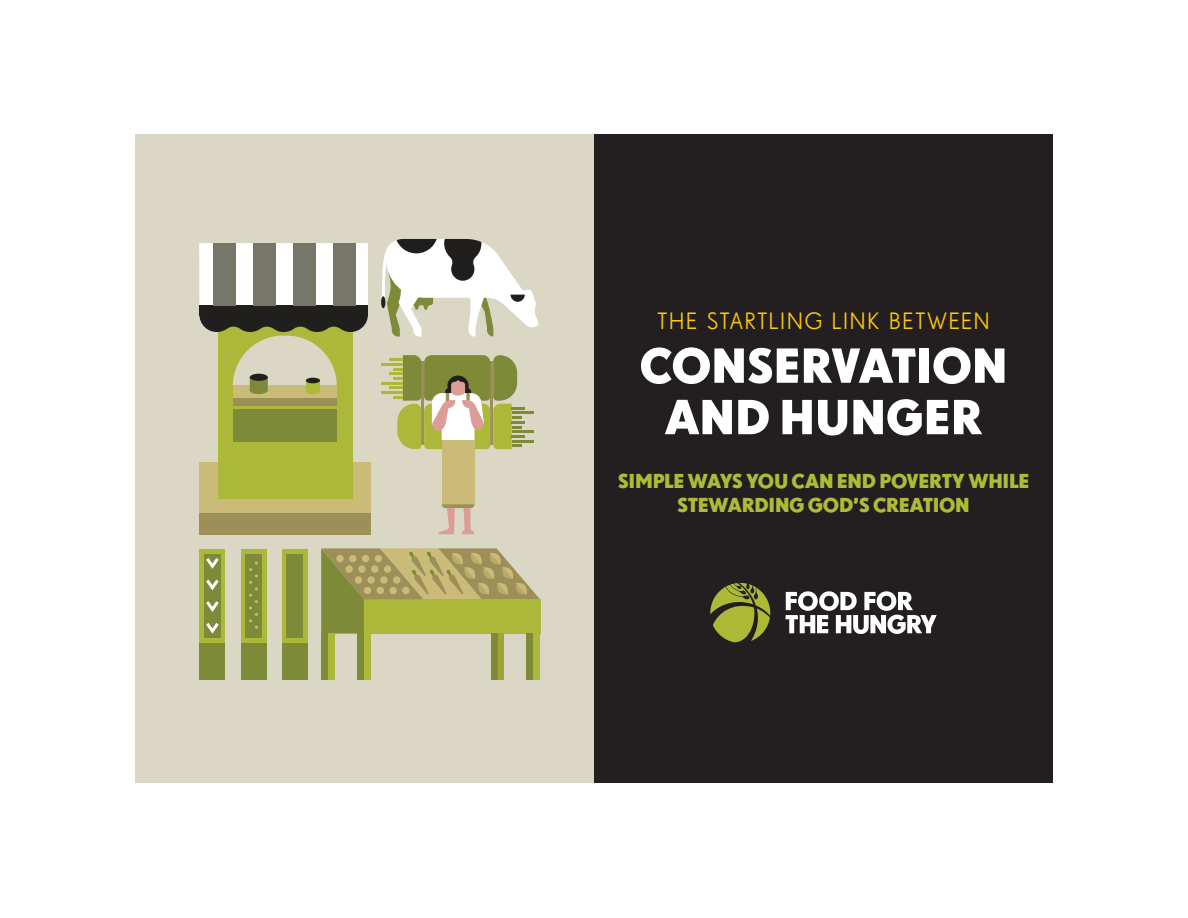
<style>
.page{position:relative;width:1188px;height:918px;background:#fff}
.page>*{position:absolute;margin:0;border:0;box-sizing:border-box;transform-origin:0 0}
.Heading-Centered{font:700 51.45px/51.4px "Drescher Grotesk BT";letter-spacing:-.005em;color:#fff;text-align:center}
.Heading-Centered-2{font:24px "Drescher Grotesk BT";letter-spacing:.05em;color:#feca0a}
.Heading-Centered-3{font:700 21px/24px "Drescher Grotesk BT";letter-spacing:-.02em;color:#aebb37;text-align:center}
</style>
<div class="page">
<div style="left:135px;top:135px;width:698px;height:648px;background:#dad7c5"></div>
<div style="left:594px;top:135px;width:459px;height:648px;background:#231f20"></div>
<div style="left:364px;top:633px;width:7px;height:47px;background:#acb839"></div>
<div style="left:357px;top:633px;width:7px;height:47px;background:#7d8a37"></div>
<div style="left:328px;top:633px;width:7px;height:47px;background:#acb839"></div>
<div style="left:321px;top:633px;width:7px;height:47px;background:#7d8a37"></div>
<div style="left:533px;top:633px;width:7px;height:47px;background:#acb839"></div>
<div style="left:526px;top:633px;width:7px;height:47px;background:#7d8a37"></div>
<div style="left:498px;top:633px;width:6px;height:47px;background:#9ea437"></div>
<div style="left:491px;top:633px;width:7px;height:47px;background:#7d8a37"></div>
<hr style="left:512px;top:412px;width:21px;height:2px;background:#7d8a37">
<hr style="left:512px;top:430px;width:21px;height:3px;background:#7d8a37">
<hr style="left:512px;top:440px;width:21px;height:2px;background:#7d8a37">
<hr style="left:381px;top:363px;width:22px;height:3px;background:#acb839">
<hr style="left:381px;top:382px;width:22px;height:2px;background:#acb839">
<hr style="left:381px;top:391px;width:22px;height:3px;background:#acb839">
<div style="left:442px;top:440px;width:33px;height:65px;background:#cbbb78"></div>
<svg style="left:438px;top:504px;width:37px;height:30px"></svg>
<svg style="left:381px;top:239px;width:158px;height:98px"></svg>
<div style="left:199px;top:463px;width:172px;height:50px;background:#cbbb78"></div>
<div style="left:199px;top:513px;width:172px;height:21px;background:#9c8f57"></div>
<div style="left:218px;top:325px;width:134px;height:174px;background:#acb839"></div>
<div style="left:233px;top:386px;width:104px;height:12px;background:#cbbb78"></div>
<div style="left:233px;top:398px;width:104px;height:7px;background:#9c8f57"></div>
<div style="left:233px;top:409px;width:104px;height:33px;background:#7d8a37"></div>
<div style="left:199px;top:243px;width:169px;height:62px;background:#fff"></div>
<div style="left:199px;top:549px;width:26px;height:94px;background:#acb839"></div>
<div style="left:204px;top:554px;width:16px;height:83px;background:#7d8a37"></div>
<div style="left:199px;top:643px;width:26px;height:37px;background:#7d8a37"></div>
<div style="left:241px;top:549px;width:26px;height:94px;background:#acb839"></div>
<div style="left:246px;top:554px;width:16px;height:83px;background:#7d8a37"></div>
<div style="left:241px;top:643px;width:26px;height:37px;background:#7d8a37"></div>
<div style="left:282px;top:549px;width:26px;height:94px;background:#acb839"></div>
<div style="left:287px;top:554px;width:16px;height:83px;background:#7d8a37"></div>
<div style="left:282px;top:643px;width:26px;height:37px;background:#7d8a37"></div>
<svg style="left:206px;top:555px;width:15px;height:81px"></svg>
<svg style="left:249px;top:562px;width:9px;height:67px"></svg>
<svg style="left:389px;top:355px;width:136px;height:94px"></svg>
<svg style="left:199px;top:316px;width:169px;height:78px"></svg>
<div style="left:199px;top:305px;width:169px;height:11px;background:#211e1e"></div>
<div style="left:214px;top:243px;width:22px;height:62px;background:#777769"></div>
<div style="left:254px;top:243px;width:22px;height:62px;background:#777769"></div>
<div style="left:294px;top:243px;width:22px;height:62px;background:#777769"></div>
<div style="left:334px;top:243px;width:22px;height:62px;background:#777769"></div>
<svg style="left:321px;top:548px;width:219px;height:86px;background:#aaa956"></svg>
<svg style="left:710px;top:583px;width:60px;height:59px"></svg>
<svg style="left:785px;top:591px;width:152px;height:43px"></svg>
<p class="Heading-Centered-2" style="left:657px;top:307px;width:334px">THE STARTLING LINK BETWEEN</p>
<p class="Heading-Centered" style="left:639px;top:339px;width:370px">CONSERVATION<br>AND HUNGER</p>
<p class="Heading-Centered-3" style="left:618px;top:468px;width:413px">SIMPLE WAYS YOU CAN END POVERTY WHILE<br>STEWARDING GOD’S CREATION</p>
</div>
